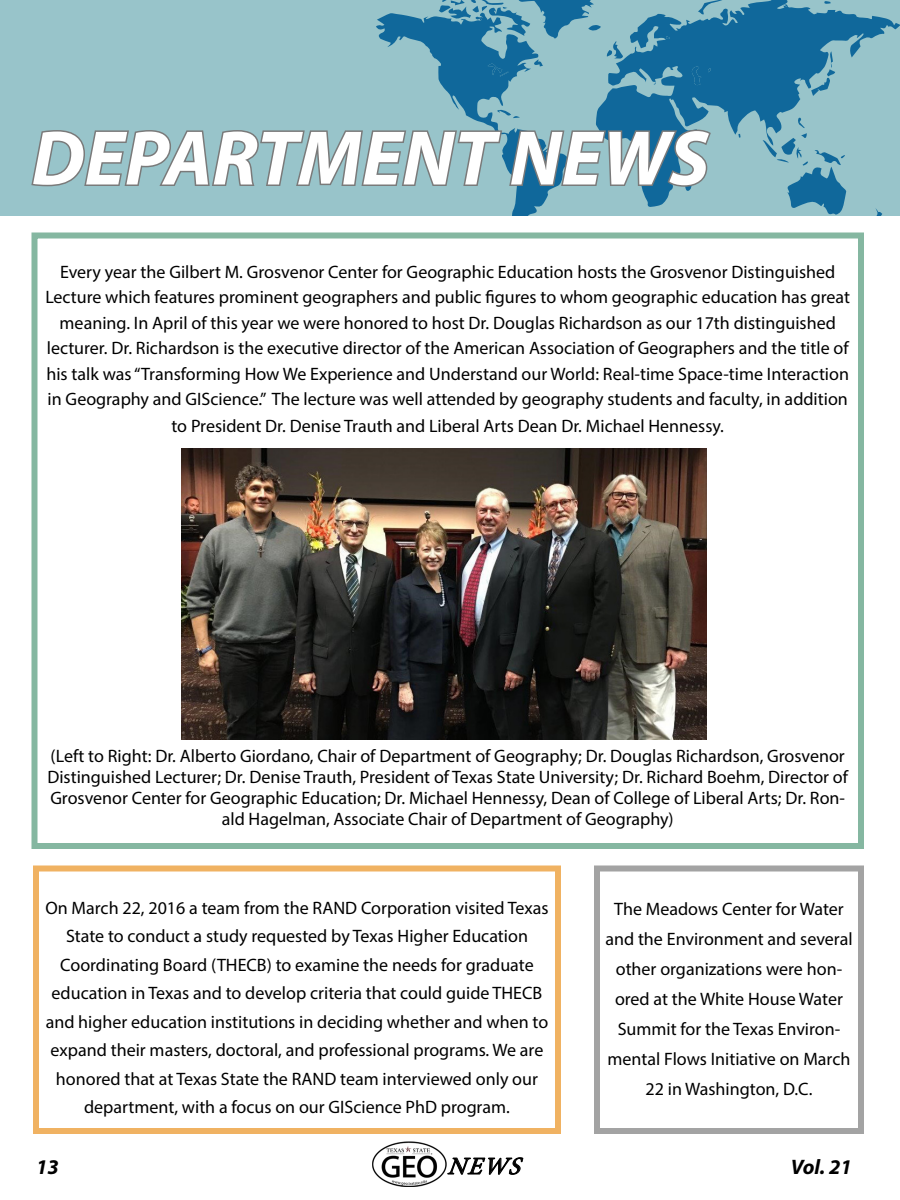
<style>
.page{position:relative;width:900px;height:1200px;background:#fff}
.page>*{position:absolute;margin:0;border:0;box-sizing:border-box;transform-origin:0 0}
.t1{font:italic 700 78px "Myriad Pro";color:#fff}
.t2{font:italic 24.6px "Minion Pro";color:#000}
.t3{font:italic 700 21px "Myriad Pro";color:#000}
.t4{font:18px/28.5px "Myriad Pro";color:#000;text-align:center}
</style>
<div class="page">
<img style="left:372px;top:1141px;width:75px;height:46px">
<svg style="left:402px;top:1142px;width:13px;height:14px"></svg>
<svg style="left:447px;top:1157px;width:77px;height:18px"></svg>
<div style="left:0;top:0;width:900px;height:216px;background:#98c4ca"></div>
<svg style="left:722px;top:0;width:178px;height:207px;background:#609eb6"></svg>
<svg style="left:875px;top:208px;width:7px;height:8px"></svg>
<svg style="left:811px;top:51px;width:24px;height:45px"></svg>
<svg style="left:824px;top:1px;width:7px;height:3px"></svg>
<svg style="left:738px;top:134px;width:3px;height:4px"></svg>
<svg style="left:763px;top:118px;width:83px;height:97px;background:#70a9bc"></svg>
<svg style="left:30px;top:0;width:692px;height:216px;background:#7fafbc"></svg>
<div style="left:32px;top:232px;width:832px;height:617px;border:6px solid #85b7a1"></div>
<div style="left:33px;top:866px;width:528px;height:268px;border:6px solid #f0b262"></div>
<div style="left:594px;top:866px;width:270px;height:268px;border:6px solid #a3a3a3"></div>
<img style="left:182px;top:448px;width:524px;height:291px">
<p class="t1" style="left:32px;top:108px;width:679px">DEPARTMENT NEWS</p>
<p class="t4" style="left:45px;top:258px;width:806px;line-height:25.8px">Every year the Gilbert M. Grosvenor Center for Geographic Education hosts the Grosvenor Distinguished Lecture which features prominent geographers and public figures to whom geographic education has great meaning. In April of this year we were honored to host Dr. Douglas Richardson as our 17th distinguished lecturer. Dr. Richardson is the executive director of the American Association of Geographers and the title of his talk was “Transforming How We Experience and Understand our World: Real-time Space-time Interaction in Geography and GIScience.” The lecture was well attended by geography students and faculty, in addition to President Dr. Denise Trauth and Liberal Arts Dean Dr. Michael Hennessy.</p>
<p class="t4" style="left:47px;top:745px;width:802px;line-height:21px">(Left to Right: Dr. Alberto Giordano, Chair of Department of Geography; Dr. Douglas Richardson, Grosvenor Distinguished Lecturer; Dr. Denise Trauth, President of Texas State University; Dr. Richard Boehm, Director of Grosvenor Center for Geographic Education; Dr. Michael Hennessy, Dean of College of Liberal Arts; Dr. Ron&shy;ald Hagelman, Associate Chair of Department of Geography)</p>
<p class="t4" style="left:45px;top:893px;width:505px">On March 22, 2016 a team from the RAND Corporation visited Texas State to conduct a study requested by Texas Higher Education Coordinating Board (THECB) to examine the needs for graduate education in Texas and to develop criteria that could guide THECB and higher education institutions in deciding whether and when to expand their masters, doctoral, and professional programs. We are honored that at Texas State the RAND team interviewed only our department, with a focus on our GIScience PhD program.</p>
<p class="t4" style="left:605px;top:894px;width:249px;line-height:30px">The Meadows Center for Water and the Environment and several other organizations were hon&shy;ored at the White House Water<br>Summit for the Texas Environ&shy;mental Flows Initiative on March<br>22 in Washington, D.C.</p>
<p class="t3" style="left:36px;top:1153px;width:24px">13</p>
<h2 class="t2" style="left:447px;top:1150px;width:86px">NEWS</h2>
<p class="t3" style="left:791px;top:1153px;width:63px">Vol. 21</p>
</div>
